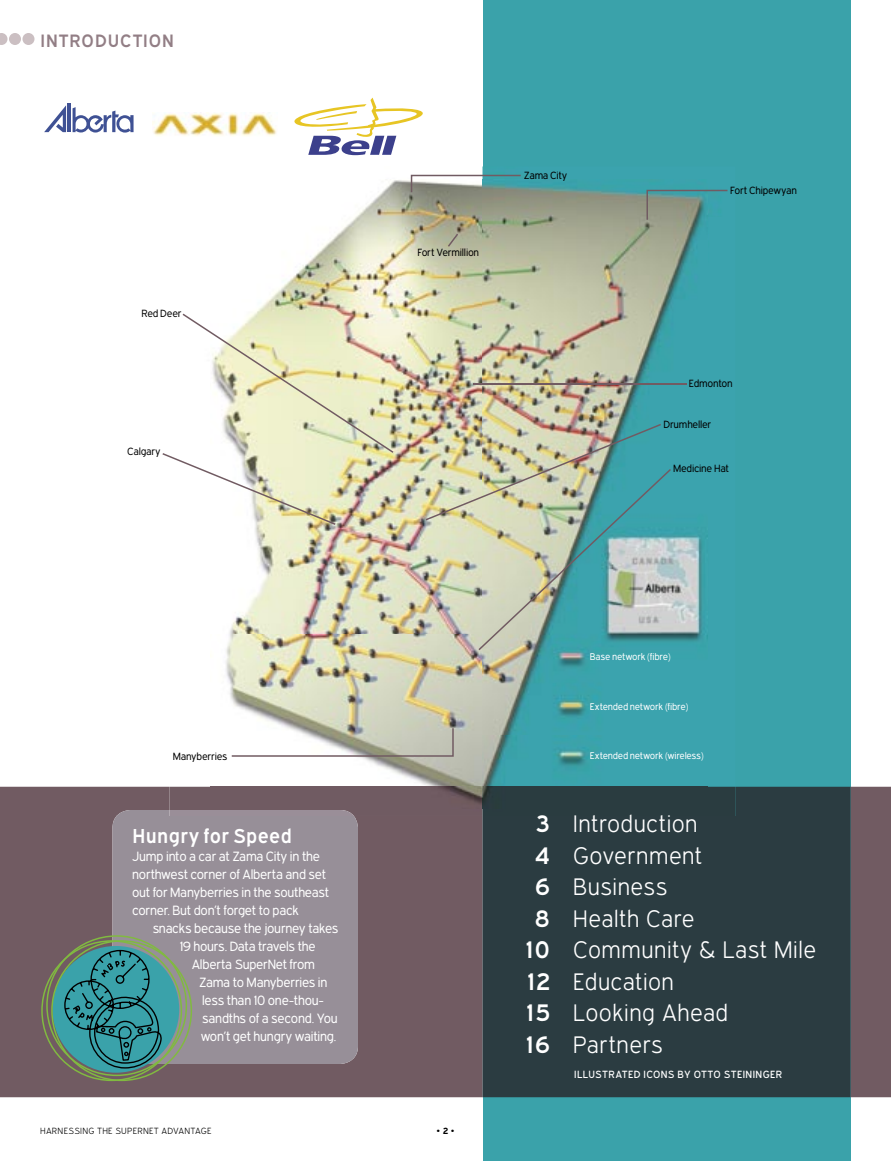
<style>
.page{position:relative;width:891px;height:1161px;background:#fff}
.page>*{position:absolute;margin:0;border:0;box-sizing:border-box;transform-origin:0 0}
.t1{font:300 24px "Expressway";letter-spacing:.07em;color:#fff}
.t2{font:600 20.25px "Expressway";letter-spacing:.015em;color:#fff}
.t3{font:600 18px "Expressway";letter-spacing:.055em;color:#927e85}
.t4{font:13.5px/18px "Expressway";letter-spacing:.03em;color:#fff}
.t5{font:10.5px "Expressway";letter-spacing:.035em;color:#000}
.t6{font:10.5px "Expressway";letter-spacing:.09em;color:#fff}
.t7{font:9.75px "Expressway";letter-spacing:.04em;color:#fff}
.t8{font:300 9px "Expressway";letter-spacing:.095em;color:#000}
.s1{font-weight:700}
.s2{font-weight:600}
</style>
<div class="page">
<div style="left:483px;top:0;width:367px;height:1161px;background:#3aa2aa"></div>
<svg style="left:0;top:33px;width:8px;height:12px"></svg>
<div style="left:9px;top:33px;width:12px;height:12px;background:#cbbfc2;border-radius:50%"></div>
<div style="left:22px;top:33px;width:12px;height:12px;background:#cbbfc2;border-radius:50%"></div>
<div style="left:0;top:787px;width:891px;height:310px;background:#715b62"></div>
<div style="left:483px;top:787px;width:367px;height:310px;background:#2b3c41"></div>
<div style="left:112px;top:810px;width:246px;height:254px;background:#978f98"></div>
<svg style="left:41px;top:935px;width:151px;height:146px;background:#538683"></svg>
<img style="left:410px;top:166px;width:317px;height:24px">
<img style="left:170px;top:787px;width:565px;height:29px">
<img style="left:170px;top:810px;width:184px;height:6px">
<img style="left:210px;top:180px;width:497px;height:629px">
<hr style="left:68px;top:104px;width:3px;height:28px;background:#3f5194">
<svg style="left:44px;top:105px;width:22px;height:27px"></svg>
<svg style="left:73px;top:107px;width:61px;height:26px"></svg>
<img style="left:153px;top:112px;width:124px;height:24px">
<svg style="left:294px;top:98px;width:129px;height:57px"></svg>
<svg style="left:448px;top:234px;width:10px;height:13px"></svg>
<svg style="left:646px;top:190px;width:82px;height:30px"></svg>
<hr style="left:473px;top:383px;width:214px;height:2px;background:#715b62">
<img style="left:426px;top:424px;width:245px;height:226px">
<svg style="left:232px;top:728px;width:222px;height:29px"></svg>
<svg style="left:162px;top:314px;width:231px;height:211px"></svg>
<svg style="left:411px;top:175px;width:110px;height:17px"></svg>
<h3 class="t3" style="left:40px;top:31px;width:135px">INTRODUCTION</h3>
<p class="t5" style="left:142px;top:307px;width:41px">Red Deer</p>
<p class="t5" style="left:128px;top:446px;width:34px">Calgary</p>
<p class="t5" style="left:418px;top:246px;width:63px">Fort Vermillion</p>
<p class="t5" style="left:524px;top:169px;width:44px">Zama City</p>
<p class="t5" style="left:730px;top:185px;width:68px">Fort Chipewyan</p>
<p class="t5" style="left:689px;top:378px;width:45px">Edmonton</p>
<p class="t5" style="left:664px;top:418px;width:49px">Drumheller</p>
<p class="t5" style="left:674px;top:462px;width:57px">Medicine Hat</p>
<p class="t5" style="left:173px;top:750px;width:55px">Manyberries</p>
<h2 class="t2" style="left:133px;top:824px;width:161px">Hungry for Speed</h2>
<p class="t4" style="left:133px;top:847px;width:198px">Jump into a car at Zama City in the northwest corner of Alberta and set out for Manyberries in the southeast corner. But don’t forget to pack</p>
<p class="t4" style="left:153px;top:919px;width:187px">snacks because the journey takes</p>
<p class="t4" style="left:180px;top:937px;width:137px">19 hours. Data travels the</p>
<p class="t4" style="left:192px;top:955px;width:124px">Alberta SuperNet from</p>
<p class="t4" style="left:200px;top:973px;width:129px">Zama to Manyberries in</p>
<p class="t4" style="left:202px;top:991px;width:123px">less than 10 one-thou-</p>
<p class="t4" style="left:202px;top:1009px;width:136px">sandths of a second. You</p>
<p class="t4" style="left:201px;top:1027px;width:137px">won’t get hungry waiting.</p>
<p class="t8" style="left:40px;top:1126px;width:172px">HARNESSING THE SUPERNET ADVANTAGE</p>
<p class="t8" style="left:437px;top:1126px;width:19px">• <span class="s1">2</span> •</p>
<p class="t7" style="left:590px;top:651px;width:82px">Base network (fibre)</p>
<p class="t7" style="left:590px;top:701px;width:99px">Extended network (fibre)</p>
<p class="t7" style="left:590px;top:750px;width:115px">Extended network (wireless)</p>
<h1 class="t1" style="left:536px;top:811px;width:163px"><span class="s2">3</span> Introduction</h1>
<h1 class="t1" style="left:536px;top:842px;width:167px"><span class="s2">4</span> Government</h1>
<h1 class="t1" style="left:535px;top:874px;width:133px"><span class="s2">6</span> Business</h1>
<h1 class="t1" style="left:535px;top:905px;width:161px"><span class="s2">8</span> Health Care</h1>
<h1 class="t1" style="left:527px;top:937px;width:290px"><span class="s2">10</span> Community &amp; Last Mile</h1>
<h1 class="t1" style="left:529px;top:968px;width:146px"><span class="s2">12</span> Education</h1>
<h1 class="t1" style="left:528px;top:1000px;width:201px"><span class="s2">15</span> Looking Ahead</h1>
<h1 class="t1" style="left:527px;top:1031px;width:137px"><span class="s2">16</span> Partners</h1>
<p class="t6" style="left:574px;top:1068px;width:209px">ILLUSTRATED ICONS BY OTTO STEININGER</p>
</div>
